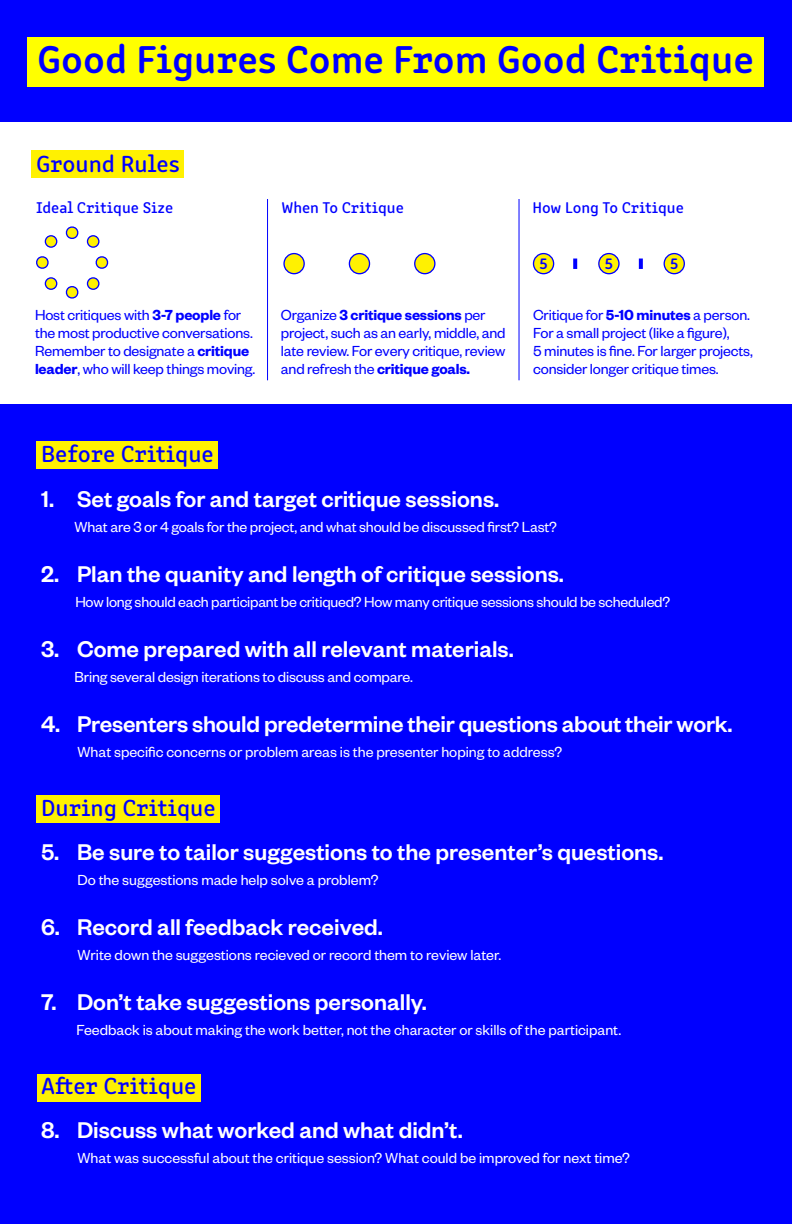
<style>
.page{position:relative;width:792px;height:1224px;background:#00f}
.page>*{position:absolute;margin:0;border:0;box-sizing:border-box;transform-origin:0 0}
.t1{font:600 40px "Clone Rounded PE";color:#00f}
.t2{font:500 25px "Founders Grotesk";color:#fff}
.t3{font:24px "Clone Rounded PE Me";color:#00f}
.t4{font:16px "Founders Grotesk";color:#fff}
.t5{font:16px/18px "Founders Grotesk";letter-spacing:-.01em;color:#00f}
.t6{font:16px "Clone Rounded PE Me";color:#00f}
.t7{font:600 16px "Clone Rounded PE";color:#00f}
.s1{font-weight:600}
</style>
<div class="page">
<div style="left:0;top:123px;width:792px;height:281px;background:#fff"></div>
<hr style="left:267px;top:199px;width:1px;height:181px;background:#00f">
<div style="left:27px;top:37px;width:737px;height:50px;background:#ff0"></div>
<div style="left:32px;top:150px;width:152px;height:28px;background:#fff101"></div>
<div style="left:37px;top:442px;width:181px;height:27px;background:#fff101"></div>
<div style="left:37px;top:795px;width:183px;height:28px;background:#fff101"></div>
<div style="left:37px;top:1074px;width:163px;height:27px;background:#fff101"></div>
<hr style="left:519px;top:199px;width:1px;height:181px;background:#00f">
<svg style="left:65px;top:286px;width:14px;height:13px"></svg>
<svg style="left:65px;top:227px;width:14px;height:12px"></svg>
<svg style="left:36px;top:256px;width:13px;height:13px"></svg>
<svg style="left:95px;top:256px;width:13px;height:13px"></svg>
<svg style="left:45px;top:236px;width:12px;height:11px"></svg>
<div style="left:45px;top:235px;width:12px;height:13px;border:1px solid #00f;border-radius:50%"></div>
<svg style="left:88px;top:278px;width:11px;height:11px"></svg>
<div style="left:87px;top:277px;width:13px;height:13px;border:1px solid #00f;border-radius:50%"></div>
<svg style="left:45px;top:278px;width:12px;height:11px"></svg>
<div style="left:45px;top:277px;width:12px;height:13px;border:1px solid #00f;border-radius:50%"></div>
<svg style="left:88px;top:236px;width:11px;height:11px"></svg>
<div style="left:87px;top:235px;width:13px;height:13px;border:1px solid #00f;border-radius:50%"></div>
<div style="left:284px;top:254px;width:20px;height:20px;background:#fff101;border-radius:50%"></div>
<div style="left:283px;top:253px;width:22px;height:21px;border:1px solid #00f;border-radius:50%"></div>
<div style="left:349px;top:254px;width:21px;height:20px;background:#fff101;border-radius:50%"></div>
<div style="left:349px;top:253px;width:21px;height:21px;border:1px solid #00f;border-radius:50%"></div>
<div style="left:415px;top:254px;width:20px;height:20px;background:#fff101;border-radius:50%"></div>
<div style="left:414px;top:253px;width:22px;height:21px;border:1px solid #00f;border-radius:50%"></div>
<div style="left:534px;top:254px;width:20px;height:20px;background:#fff101;border-radius:50%"></div>
<div style="left:533px;top:253px;width:21px;height:21px;border:1px solid #00f;border-radius:50%"></div>
<div style="left:599px;top:254px;width:20px;height:20px;background:#fff101;border-radius:50%"></div>
<div style="left:598px;top:253px;width:22px;height:21px;border:1px solid #00f;border-radius:50%"></div>
<div style="left:664px;top:254px;width:20px;height:20px;background:#fff101;border-radius:50%"></div>
<div style="left:664px;top:253px;width:21px;height:21px;border:1px solid #00f;border-radius:50%"></div>
<svg style="left:573px;top:259px;width:4px;height:10px"></svg>
<svg style="left:639px;top:259px;width:4px;height:10px"></svg>
<h1 class="t1" style="left:37px;top:28px;width:718px">Good Figures Come From Good Critique</h1>
<h3 class="t3" style="left:36px;top:145px;width:145px">Ground Rules</h3>
<p class="t6" style="left:36px;top:196px;width:139px">Ideal Critique Size</p>
<p class="t6" style="left:532px;top:196px;width:153px">How Long To Critique</p>
<p class="t6" style="left:281px;top:196px;width:124px">When To Critique</p>
<p class="t5" style="left:35px;top:305px;width:222px">Host critiques with <span class="s1">3-7 people</span> for the most productive conversations.<br>Remember to designate a <span class="s1">critique leader</span>, who will keep things moving.</p>
<p class="t5" style="left:281px;top:305px;width:226px">Organize <span class="s1">3 critique sessions</span> per project, such as an early, middle, and late review. For every critique, review and refresh the <span class="s1">critique goals.</span></p>
<h3 class="t3" style="left:41px;top:436px;width:174px">Before Critique</h3>
<p class="t7" style="left:539px;top:251px;width:10px">5</p>
<p class="t7" style="left:605px;top:251px;width:10px">5</p>
<p class="t7" style="left:670px;top:251px;width:10px">5</p>
<p class="t5" style="left:533px;top:305px;width:221px">Critique for <span class="s1">5-10 minutes</span> a person.<br>For a small project (like a figure),<br>5 minutes is fine. For larger projects, consider longer critique times.</p>
<h2 class="t2" style="left:41px;top:484px;width:460px">1. Set goals for and target critique sessions.</h2>
<p class="t4" style="left:75px;top:517px;width:484px">What are 3 or 4 goals for the project, and what should be discussed first? Last?</p>
<h2 class="t2" style="left:41px;top:559px;width:525px">2. Plan the quanity and length of critique sessions.</h2>
<p class="t4" style="left:75px;top:592px;width:596px">How long should each participant be critiqued? How many critique sessions should be scheduled?</p>
<h2 class="t2" style="left:41px;top:634px;width:474px">3. Come prepared with all relevant materials.</h2>
<p class="t4" style="left:75px;top:667px;width:340px">Bring several design iterations to discuss and compare.</p>
<h2 class="t2" style="left:41px;top:709px;width:693px">4. Presenters should predetermine their questions about their work.</h2>
<p class="t4" style="left:78px;top:742px;width:486px">What specific concerns or problem areas is the presenter hoping to address?</p>
<h3 class="t3" style="left:41px;top:789px;width:176px">During Critique</h3>
<h2 class="t2" style="left:41px;top:837px;width:624px">5. Be sure to tailor suggestions to the presenter’s questions.</h2>
<p class="t4" style="left:78px;top:870px;width:303px">Do the suggestions made help solve a problem?</p>
<h2 class="t2" style="left:41px;top:912px;width:344px">6. Record all feedback received.</h2>
<p class="t4" style="left:78px;top:945px;width:425px">Write down the suggestions recieved or record them to review later.</p>
<h2 class="t2" style="left:41px;top:987px;width:388px">7. Don’t take suggestions personally.</h2>
<p class="t4" style="left:77px;top:1020px;width:546px">Feedback is about making the work better, not the character or skills of the participant.</p>
<h3 class="t3" style="left:41px;top:1068px;width:157px">After Critique</h3>
<h2 class="t2" style="left:41px;top:1115px;width:423px">8. Discuss what worked and what didn’t.</h2>
<p class="t4" style="left:78px;top:1148px;width:554px">What was successful about the critique session? What could be improved for next time?</p>
</div>
